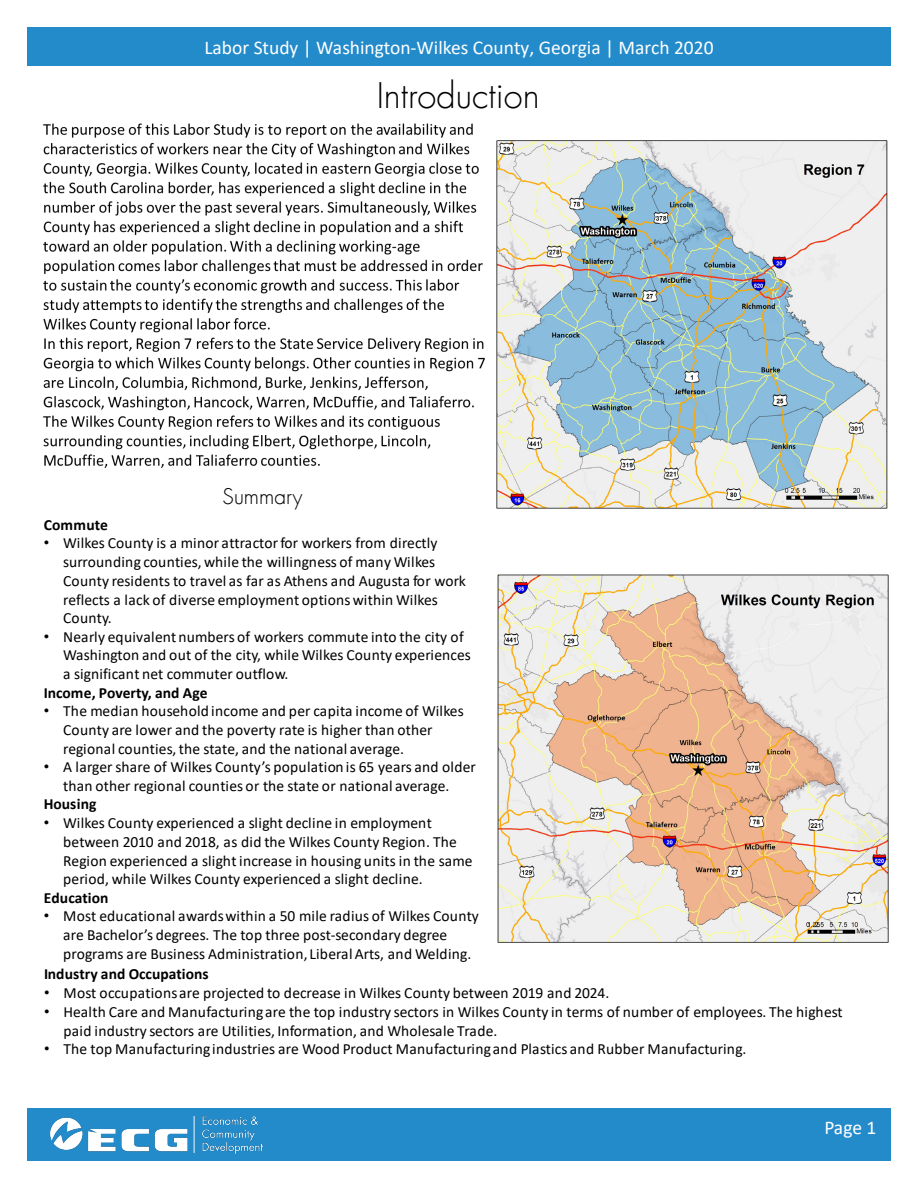
<style>
.page{position:relative;width:918px;height:1188px;background:#fff}
.page>*{position:absolute;margin:0;border:0;box-sizing:border-box;transform-origin:0 0}
.t1{font:300 34.5px "Futura LT";color:#000}
.t2{font:300 21px "Futura LT";color:#000}
.t3{font:19.5px "Calibri";color:#fff}
.t4{font:15.6px/18.8px "Calibri";letter-spacing:.015em;color:#000}
.t5{font:700 15.6px "Calibri";letter-spacing:.005em;color:#000}
.s1{font-family:"Arial"}
.s2{color:#248bcb}
</style>
<div class="page">
<div style="left:27px;top:1108px;width:864px;height:53px;background:#248bcb"></div>
<div style="left:27px;top:27px;width:864px;height:39px;background:#248bcb"></div>
<img style="left:51px;top:1116px;width:212px;height:38px">
<img style="left:496px;top:140px;width:392px;height:369px">
<img style="left:497px;top:574px;width:392px;height:369px">
<img style="left:43px;top:123px;width:455px;height:356px">
<p class="t3" style="left:204px;top:34px;width:511px">Labor Study | Washington-Wilkes County, Georgia | March 2020</p>
<h1 class="t1" style="left:377px;top:75px;width:164px">Introduction</h1>
<h2 class="t2" style="left:223px;top:484px;width:81px">Summary</h2>
<p class="t5" style="left:44px;top:513px;width:66px">Commute</p>
<p class="t4" style="left:63px;top:534px;width:404px;text-indent:-19px"><span class="s1">•</span> Wilkes County is a minor attractorfor workers from directly surrounding counties, while the willingness of many Wilkes County residents to travel as far as Athens and Augusta for work reflects a lack of diverse employment options within Wilkes County.</p>
<p class="t4" style="left:63px;top:627px;width:409px;text-indent:-19px"><span class="s1">•</span> Nearly equivalentnumbers of workers commute into the city of<br>Washington and out of the city, while Wilkes County experiences a significant net commuter outflow.</p>
<p class="t5" style="left:44px;top:682px;width:165px">Income, Poverty, and Age</p>
<p class="t4" style="left:63px;top:701px;width:402px;text-indent:-19px"><span class="s1">•</span> The median household income and per capita income of Wilkes<br>County are lower and the poverty rate is higher than other regional counties,the state, and the national average.</p>
<p class="t4" style="left:44px;top:757px;width:434px;text-align:center"><span class="s1">•</span> A larger share of Wilkes County’s population is 65 years and older than other regional counties or the state or national average.</p>
<p class="t5" style="left:44px;top:793px;width:54px">Housing</p>
<p class="t4" style="left:63px;top:813px;width:411px;text-indent:-19px"><span class="s1">•</span> Wilkes County experienced a slight decline in employment between 2010 and 2018, as did the Wilkes County Region. The Region experienced a slightincrease in housing units in the same period, while Wilkes County experienced a slight decline.</p>
<p class="t5" style="left:44px;top:886px;width:66px">Education</p>
<p class="t4" style="left:63px;top:906px;width:417px;text-indent:-19px"><span class="s1">•</span> Most educational awardswithin a 50 mile radius of Wilkes County are Bachelor’s degrees. The top three post-secondary degree programs are Business Administration,Liberal Arts, and Welding.</p>
<p class="t5" style="left:44px;top:963px;width:166px">Industry and Occupations</p>
<p class="t4" style="left:44px;top:983px;width:567px"><span class="s1">•</span> Most occupationsare projected to decrease in Wilkes County between 2019 and 2024.</p>
<p class="t4" style="left:63px;top:1002px;width:781px;text-indent:-19px"><span class="s1">•</span> Health Care and Manufacturingare the top industry sectors in Wilkes County in terms of number of employees. The highest paid industry sectors are Utilities, Information, and Wholesale Trade.</p>
<p class="t4" style="left:44px;top:1040px;width:704px"><span class="s1">•</span> The top Manufacturingindustries are Wood Product Manufacturingand Plastics and Rubber Manufacturing.</p>
<p class="t3" style="left:824px;top:1114px;width:68px">Page 1 <span class="s2">d</span></p>
</div>
